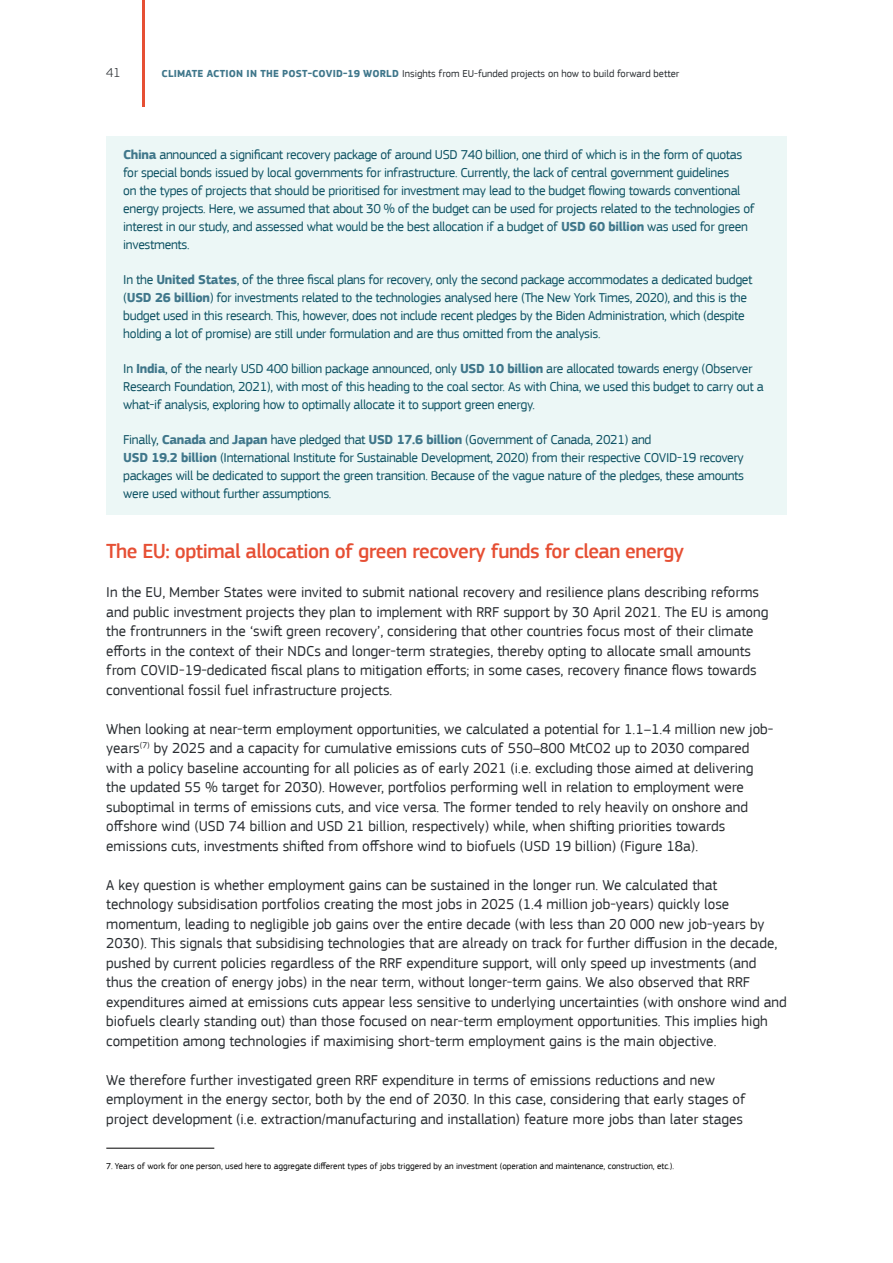
<style>
.page{position:relative;width:893px;height:1263px;background:#fff}
.page>*{position:absolute;margin:0;border:0;box-sizing:border-box;transform-origin:0 0}
.t1{font:500 21px "EC Square Sans Pro";letter-spacing:-.025em;color:#e64f34}
.Body{font:15px/19.5px "EC Square Sans Pro";color:#292d31}
.Box_Body{font:13.5px/18px "EC Square Sans Pro";letter-spacing:-.025em;color:#0f5364}
.t2{font:300 13.5px "EC Square Sans Pro";color:#292d31}
.t3{font:10.5px "EC Square Sans Pro";color:#292d31}
.Footnotes{font:9px "EC Square Sans Pro";color:#000}
.s1{font-weight:700;color:#40778b}
</style>
<div class="page">
<hr style="left:143px;top:0;width:2px;height:107px;background:#e64f34">
<div style="left:106px;top:136px;width:681px;height:129px;background:#ecf7f6"></div>
<div style="left:106px;top:261px;width:681px;height:93px;background:#ecf7f6"></div>
<div style="left:106px;top:350px;width:681px;height:75px;background:#ecf7f6"></div>
<div style="left:106px;top:421px;width:681px;height:93px;background:#ecf7f6"></div>
<hr style="left:106px;top:1148px;width:108px;height:1px;background:#000">
<p class="t2" style="left:106px;top:65px;width:16px">41</p>
<p class="t3" style="left:162px;top:68px;width:519px"><span class="s1">CLIMATE ACTION IN THE POST-COVID-19 WORLD</span> Insights from EU-funded projects on how to build forward better</p>
<p class="Box_Body" style="left:123px;top:146px;width:633px"><span class="s1">China</span> announced a significant recovery package of around USD 740 billion, one third of which is in the form of quotas for special bonds issued by local governments for infrastructure. Currently, the lack of central government guidelines<br>on the types of projects that should be prioritised for investment may lead to the budget flowing towards conventional energy projects. Here, we assumed that about 30 % of the budget can be used for projects related to the technologies of interest in our study, and assessed what would be the best allocation if a budget of <span class="s1">USD 60 billion</span> was used for green investments.</p>
<p class="Box_Body" style="left:123px;top:271px;width:631px">In the <span class="s1">United States</span>, of the three fiscal plans for recovery, only the second package accommodates a dedicated budget (<span class="s1">USD 26 billion</span>) for investments related to the technologies analysed here (The New York Times, 2020), and this is the budget used in this research. This, however, does not include recent pledges by the Biden Administration, which (despite holding a lot of promise) are still under formulation and are thus omitted from the analysis.</p>
<p class="Box_Body" style="left:123px;top:360px;width:642px">In <span class="s1">India</span>, of the nearly USD 400 billion package announced, only <span class="s1">USD 10 billion</span> are allocated towards energy (Observer<br>Research Foundation, 2021), with most of this heading to the coal sector. As with China, we used this budget to carry out a what-if analysis, exploring how to optimally allocate it to support green energy.</p>
<p class="Box_Body" style="left:123px;top:431px;width:622px">Finally, <span class="s1">Canada</span> and <span class="s1">Japan</span> have pledged that <span class="s1">USD 17.6 billion</span> (Government of Canada, 2021) and<br><span class="s1">USD 19.2 billion</span> (International Institute for Sustainable Development, 2020) from their respective COVID-19 recovery packages will be dedicated to support the green transition. Because of the vague nature of the pledges, these amounts were used without further assumptions.</p>
<h3 class="t1" style="left:106px;top:539px;width:579px">The EU: optimal allocation of green recovery funds for clean energy</h3>
<p class="Body" style="left:106px;top:583px;width:664px">In the EU, Member States were invited to submit national recovery and resilience plans describing reforms and public investment projects they plan to implement with RRF support by 30 April 2021. The EU is among the frontrunners in the ‘swift green recovery’, considering that other countries focus most of their climate efforts in the context of their NDCs and longer-term strategies, thereby opting to allocate small amounts from COVID-19-dedicated fiscal plans to mitigation efforts; in some cases, recovery finance flows towards conventional fossil fuel infrastructure projects.</p>
<p class="Body" style="left:106px;top:719px;width:669px">When looking at near-term employment opportunities, we calculated a potential for 1.1–1.4 million new job&shy;years<sup>(7)</sup> by 2025 and a capacity for cumulative emissions cuts of 550–800 MtCO2 up to 2030 compared with a policy baseline accounting for all policies as of early 2021 (i.e. excluding those aimed at delivering the updated 55 % target for 2030). However, portfolios performing well in relation to employment were suboptimal in terms of emissions cuts, and vice versa. The former tended to rely heavily on onshore and offshore wind (USD 74 billion and USD 21 billion, respectively) while, when shifting priorities towards emissions cuts, investments shifted from offshore wind to biofuels (USD 19 billion) (Figure 18a).</p>
<p class="Body" style="left:106px;top:875px;width:682px">A key question is whether employment gains can be sustained in the longer run. We calculated that technology subsidisation portfolios creating the most jobs in 2025 (1.4 million job-years) quickly lose momentum, leading to negligible job gains over the entire decade (with less than 20 000 new job-years by 2030). This signals that subsidising technologies that are already on track for further diffusion in the decade, pushed by current policies regardless of the RRF expenditure support, will only speed up investments (and thus the creation of energy jobs) in the near term, without longer-term gains. We also observed that RRF expenditures aimed at emissions cuts appear less sensitive to underlying uncertainties (with onshore wind and biofuels clearly standing out) than those focused on near-term employment opportunities. This implies high competition among technologies if maximising short-term employment gains is the main objective.</p>
<p class="Body" style="left:106px;top:1070px;width:641px">We therefore further investigated green RRF expenditure in terms of emissions reductions and new employment in the energy sector, both by the end of 2030. In this case, considering that early stages of project development (i.e. extraction/manufacturing and installation) feature more jobs than later stages</p>
<p class="Footnotes" style="left:106px;top:1161px;width:569px">7. Years of work for one person, used here to aggregate different types of jobs triggered by an investment (operation and maintenance, construction, etc.).</p>
</div>
